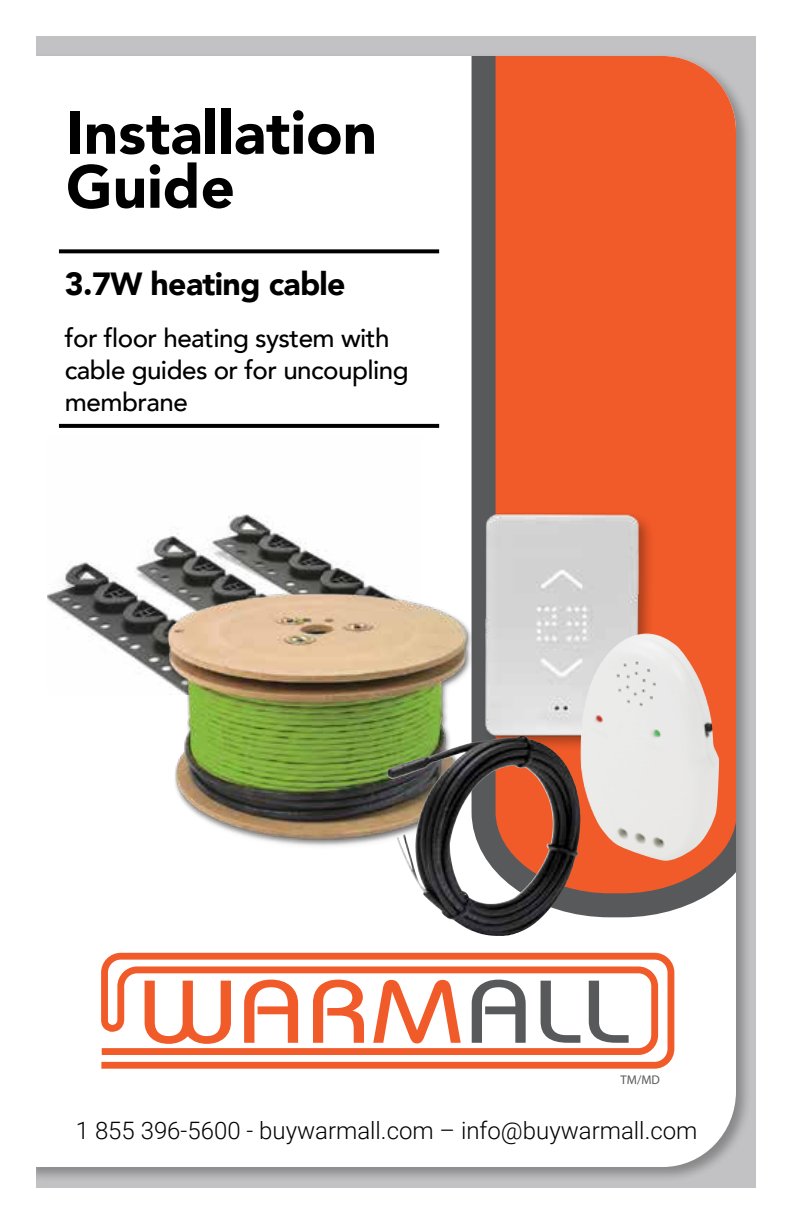
<style>
.page{position:relative;width:792px;height:1224px;background:#fff}
.page>*{position:absolute;margin:0;border:0;box-sizing:border-box;transform-origin:0 0}
.t1{font:500 88.8px "Bauhaus IT Cby BT";letter-spacing:.02em;color:#f15a29;scale:1.25 1}
.t2{font:900 60px/54px "Avenir";color:#000}
.t3{font:900 32px "Avenir";letter-spacing:-.02em;color:#000}
.t4{font:500 26px/32px "Avenir";letter-spacing:-.02em;color:#000}
.t5{font:300 24px "Roboto";color:#000}
.t6{font:12.6px "Myriad Pro";color:#58595b}
.s1{color:#58595b}
</style>
<div class="page">
<div style="left:37px;top:36px;width:719px;height:1151px;background:#c2c2c4"></div>
<div style="left:37px;top:53px;width:715px;height:1130px;background:#000;opacity:.3"></div>
<div style="left:37px;top:56px;width:699px;height:1111px;background:#fff"></div>
<svg style="left:460px;top:56px;width:276px;height:873px;background:#d9643e"></svg>
<svg style="left:95px;top:949px;width:583px;height:123px;background:#fbd7cb"></svg>
<svg style="left:59px;top:249px;width:380px;height:4px;background:#161616"></svg>
<svg style="left:59px;top:424px;width:380px;height:4px;background:#060606"></svg>
<img style="left:47px;top:434px;width:375px;height:260px">
<img style="left:435px;top:455px;width:254px;height:339px">
<img style="left:579px;top:634px;width:140px;height:227px">
<img style="left:150px;top:577px;width:335px;height:280px">
<img style="left:428px;top:736px;width:93px;height:21px">
<h2 class="t2" style="left:66px;top:104px;width:313px">Installation<br>Guide</h2>
<p class="t3" style="left:65px;top:257px;width:282px">3.7W heating cable</p>
<p class="t4" style="left:65px;top:321px;width:345px">for floor heating system with cable guides or for uncoupling membrane</p>
<h1 class="t1" style="left:138px;top:957px;width:394px">WARM<span class="s1">ALL</span></h1>
<p class="t6" style="left:621px;top:1073px;width:41px">TM/MD</p>
<p class="t5" style="left:76px;top:1114px;width:623px">1 855 396-5600 - buywarmall.com – info@buywarmall.com</p>
</div>
